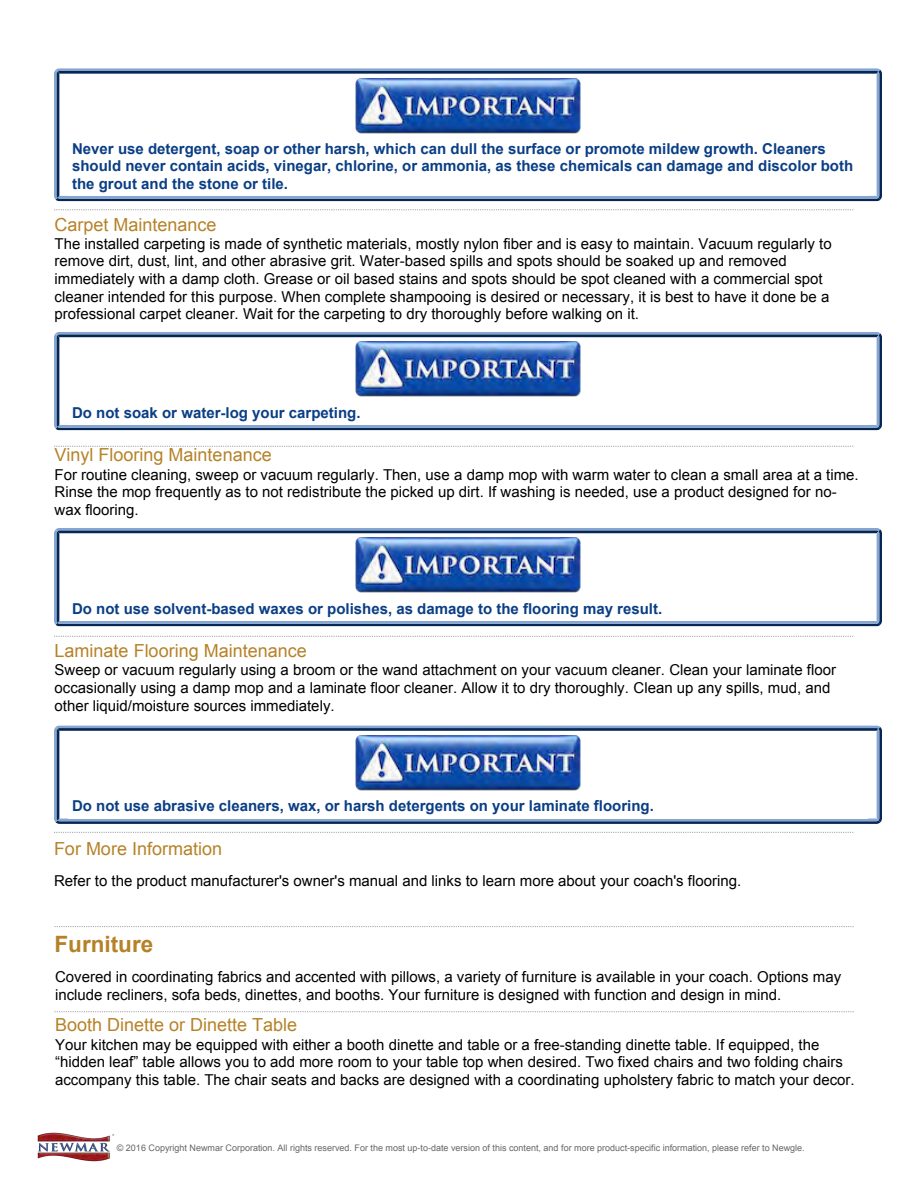
<style>
.page{position:relative;width:918px;height:1188px;background:#fff}
.page>*{position:absolute;margin:0;border:0;box-sizing:border-box;transform-origin:0 0}
.t1{font:700 22.5px "Arial";color:#b58228}
.t2{font:18px "Arial";color:#b58228}
.t3{font:15px/17.5px "Arial";color:#000}
.t4{font:700 15px/17.2px "Arial";color:#0a3e85}
.t5{font:9px "Arial";color:#666}
.s1{font-style:inherit}
</style>
<div class="page">
<svg style="left:54px;top:209px;width:799px;height:1px"></svg>
<svg style="left:54px;top:446px;width:799px;height:1px"></svg>
<svg style="left:54px;top:636px;width:799px;height:1px"></svg>
<svg style="left:54px;top:832px;width:799px;height:1px"></svg>
<svg style="left:54px;top:68px;width:828px;height:133px"></svg>
<div style="left:68px;top:137px;width:800px;height:59px;background:#fff"></div>
<svg style="left:54px;top:332px;width:828px;height:98px"></svg>
<div style="left:68px;top:400px;width:800px;height:25px;background:#fff"></div>
<svg style="left:54px;top:528px;width:828px;height:98px"></svg>
<div style="left:68px;top:596px;width:800px;height:25px;background:#fff"></div>
<svg style="left:54px;top:725px;width:828px;height:99px"></svg>
<div style="left:68px;top:794px;width:800px;height:25px;background:#fff"></div>
<svg style="left:55px;top:926px;width:799px;height:1px"></svg>
<svg style="left:55px;top:1011px;width:799px;height:1px"></svg>
<img style="left:37px;top:1133px;width:77px;height:29px">
<p class="t4" style="left:72px;top:141px;width:783px">Never use detergent, soap or other harsh, which can dull the surface or promote mildew growth. Cleaners should never contain acids, vinegar, chlorine, or ammonia, as these chemicals can damage and discolor both the grout and the stone or tile.</p>
<p class="t2" style="left:55px;top:212px;width:164px">Carpet Maintenance</p>
<p class="t3" style="left:55px;top:235px;width:779px">The installed carpeting is made of synthetic materials, mostly nylon fiber and is easy to maintain. Vacuum regularly to remove dirt, dust, lint, and other abrasive grit. Water-based spills and spots should be soaked up and removed immediately with a damp cloth. Grease or oil based stains and spots should be spot cleaned with a commercial spot cleaner intended for this purpose. When complete shampooing is desired or necessary, it is best to have it done be a professional carpet cleaner. Wait for the carpeting to dry thoroughly before walking on it.</p>
<p class="t4" style="left:72px;top:404px;width:290px">Do not soak or water-log your carpeting.</p>
<p class="t2" style="left:55px;top:442px;width:219px">Vinyl Flooring Maintenance</p>
<p class="t3" style="left:55px;top:466px;width:806px">For routine cleaning, sweep or vacuum regularly. Then, use a damp mop with warm water to clean a small area at a time.<br>Rinse the mop frequently as to not redistribute the picked up dirt. If washing is needed, use a product designed for no&shy;wax flooring.</p>
<p class="t4" style="left:72px;top:600px;width:592px">Do not use solvent-based waxes or polishes, as damage to the flooring may result.</p>
<p class="t2" style="left:55px;top:638px;width:254px">Laminate Flooring Maintenance</p>
<p class="t3" style="left:55px;top:661px;width:783px">Sweep or vacuum regularly using a broom or the wand attachment on your vacuum cleaner. Clean your laminate floor occasionally using a damp mop and a laminate floor cleaner. Allow it to dry thoroughly. Clean up any spills, mud, and other liquid/moisture sources immediately.</p>
<p class="t4" style="left:72px;top:798px;width:583px">Do not use abrasive cleaners, wax, or harsh detergents on your laminate flooring.</p>
<p class="t2" style="left:54px;top:837px;width:170px"><span class="s1">For More I</span>nformation</p>
<p class="t3" style="left:54px;top:872px;width:689px">Refer to the product manufacturer's owner's manual and links to learn more about your coach's flooring.</p>
<h1 class="t1" style="left:55px;top:928px;width:100px">Furniture</h1>
<p class="t3" style="left:55px;top:967px;width:788px;line-height:18px">Covered in coordinating fabrics and accented with pillows, a variety of furniture is available in your coach. Options may include recliners, sofa beds, dinettes, and booths. Your furniture is designed with function and design in mind.</p>
<p class="t2" style="left:55px;top:1013px;width:244px">Booth Dinette or Dinette Table</p>
<p class="t3" style="left:55px;top:1036px;width:801px">Your kitchen may be equipped with either a booth dinette and table or a free-standing dinette table. If equipped, the “hidden leaf” table allows you to add more room to your table top when desired. Two fixed chairs and two folding chairs accompany this table. The chair seats and backs are designed with a coordinating upholstery fabric to match your decor.</p>
<p class="t5" style="left:117px;top:1141px;width:689px">© 2016 Copyright Newmar Corporation. All rights reserved. For the most up-to-date version of this content, and for more product-specific information, please refer to Newgle.</p>
</div>
